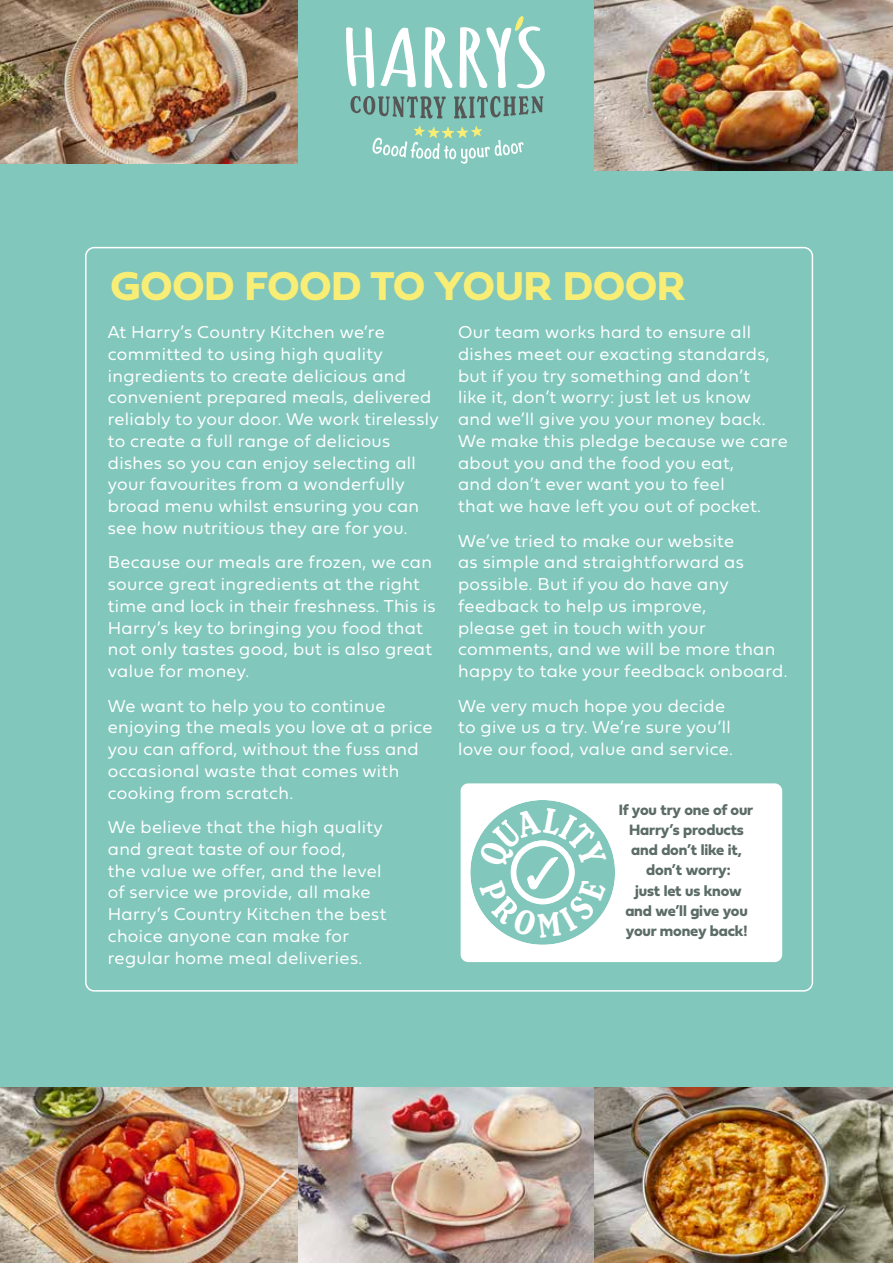
<style>
.page{position:relative;width:893px;height:1263px;background:#81c7bc}
.page>*{position:absolute;margin:0;border:0;box-sizing:border-box;transform-origin:0 0}
.t1{font:42px "Fieldwork Geo Bold";color:#f9ee75}
.t2{font:18px/21.8px "Fieldwork Geo Light";letter-spacing:.02em;color:#fff}
.t3{font:15.6px/20.1px "Fieldwork Geo Bold";letter-spacing:-.01em;color:#5c6c66;text-align:center}
</style>
<div class="page">
<img style="left:0;top:0;width:298px;height:164px">
<img style="left:298px;top:1087px;width:595px;height:176px">
<img style="left:0;top:1087px;width:298px;height:176px">
<svg style="left:346px;top:27px;width:28px;height:61px"></svg>
<svg style="left:380px;top:28px;width:36px;height:59px"></svg>
<svg style="left:425px;top:27px;width:27px;height:61px"></svg>
<svg style="left:460px;top:16px;width:85px;height:72px"></svg>
<svg style="left:350px;top:96px;width:96px;height:23px"></svg>
<svg style="left:454px;top:96px;width:89px;height:22px"></svg>
<svg style="left:372px;top:126px;width:152px;height:38px"></svg>
<img style="left:594px;top:0;width:299px;height:170px">
<div style="left:461px;top:783px;width:321px;height:179px;background:#fff;border-radius:8px"></div>
<svg style="left:470px;top:800px;width:145px;height:145px"></svg>
<h1 class="t1" style="left:111px;top:253px;width:577px">GOOD FOOD TO YOUR DOOR</h1>
<p class="t2" style="left:108px;top:320px;width:332px">At Harry’s Country Kitchen we’re committed to using high quality ingredients to create delicious and convenient prepared meals, delivered reliably to your door. We work tirelessly to create a full range of delicious dishes so you can enjoy selecting all your favourites from a wonderfully broad menu whilst ensuring you can see how nutritious they are for you.</p>
<p class="t2" style="left:108px;top:551px;width:329px">Because our meals are frozen, we can source great ingredients at the right time and lock in their freshness. This is Harry’s key to bringing you food that not only tastes good, but is also great value for money.</p>
<p class="t2" style="left:108px;top:694px;width:326px">We want to help you to continue enjoying the meals you love at a price you can afford, without the fuss and occasional waste that comes with cooking from scratch.</p>
<p class="t2" style="left:108px;top:815px;width:280px">We believe that the high quality and great taste of our food,<br>the value we offer, and the level of service we provide, all make<br>Harry’s Country Kitchen the best choice anyone can make for regular home meal deliveries.</p>
<p class="t2" style="left:458px;top:320px;width:331px">Our team works hard to ensure all dishes meet our exacting standards, but if you try something and don’t<br>like it, don’t worry: just let us know and we’ll give you your money back.<br>We make this pledge because we care about you and the food you eat,<br>and don’t ever want you to feel<br>that we have left you out of pocket.</p>
<p class="t2" style="left:458px;top:529px;width:331px">We’ve tried to make our website<br>as simple and straightforward as possible. But if you do have any feedback to help us improve,<br>please get in touch with your comments, and we will be more than happy to take your feedback onboard.</p>
<p class="t2" style="left:458px;top:694px;width:276px">We very much hope you decide to give us a try. We’re sure you’ll love our food, value and service.</p>
<p class="t3" style="left:619px;top:799px;width:136px">If you try one of our<br>Harry’s products and don’t like it, don’t worry:<br>just let us know and we’ll give you your money back!</p>
</div>
